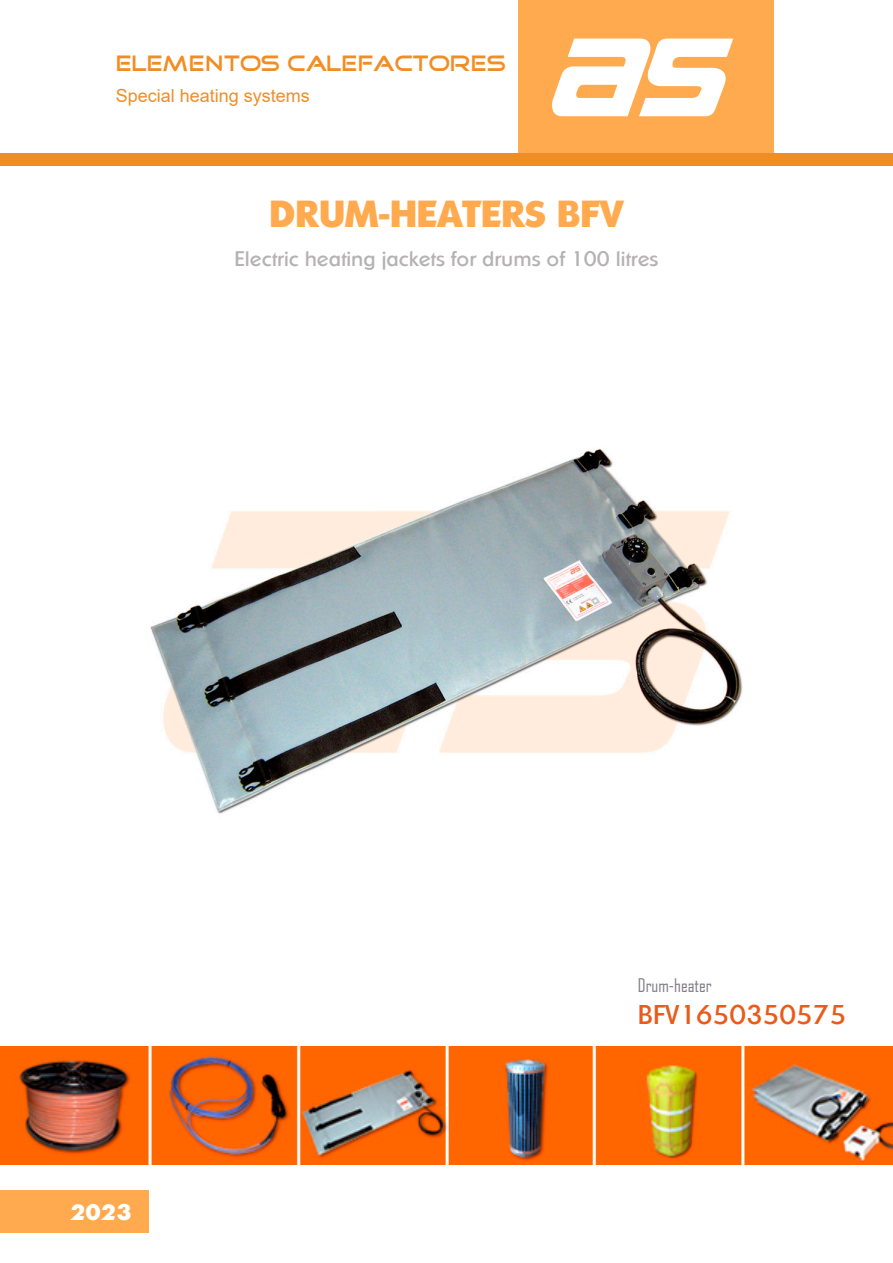
<style>
.page{position:relative;width:893px;height:1263px;background:#fff}
.page>*{position:absolute;margin:0;border:0;box-sizing:border-box;transform-origin:0 0}
.t1{font:800 37.5px "Sharnay";color:#ffaa4e}
.t2{font:27px "Sharnay";color:#ea5b1a}
.t3{font:22.5px "Good Times";color:#f18d25}
.t4{font:800 22.5px "Sharnay";color:#fff}
.t5{font:21px "Sharnay";color:#b4b2b2}
.t6{font:18px "Arial";color:#f18d25}
.t7{font:18px "Agency FB";color:#807e83}
</style>
<div class="page">
<div style="left:519px;top:0;width:255px;height:157px;background:#ffaa4e"></div>
<img style="left:0;top:1046px;width:892px;height:118px">
<div style="left:0;top:153px;width:893px;height:13px;background:#f18d25"></div>
<svg style="left:552px;top:39px;width:181px;height:77px"></svg>
<div style="left:0;top:1191px;width:149px;height:42px;background:#ffaa4e"></div>
<img style="left:150px;top:448px;width:593px;height:366px">
<p class="t3" style="left:116px;top:52px;width:391px">ELEMENTOS CALEFACTORES</p>
<p class="t6" style="left:116px;top:84px;width:196px">Special heating systems</p>
<h1 class="t1" style="left:269px;top:191px;width:356px">DRUM-HEATERS BFV</h1>
<p class="t5" style="left:234px;top:247px;width:426px">Electric heating jackets for drums of 100 litres</p>
<p class="t7" style="left:638px;top:974px;width:75px">Drum-heater</p>
<p class="t4" style="left:70px;top:1199px;width:63px">2023</p>
<p class="t2" style="left:638px;top:999px;width:210px">BFV1650350575</p>
</div>
